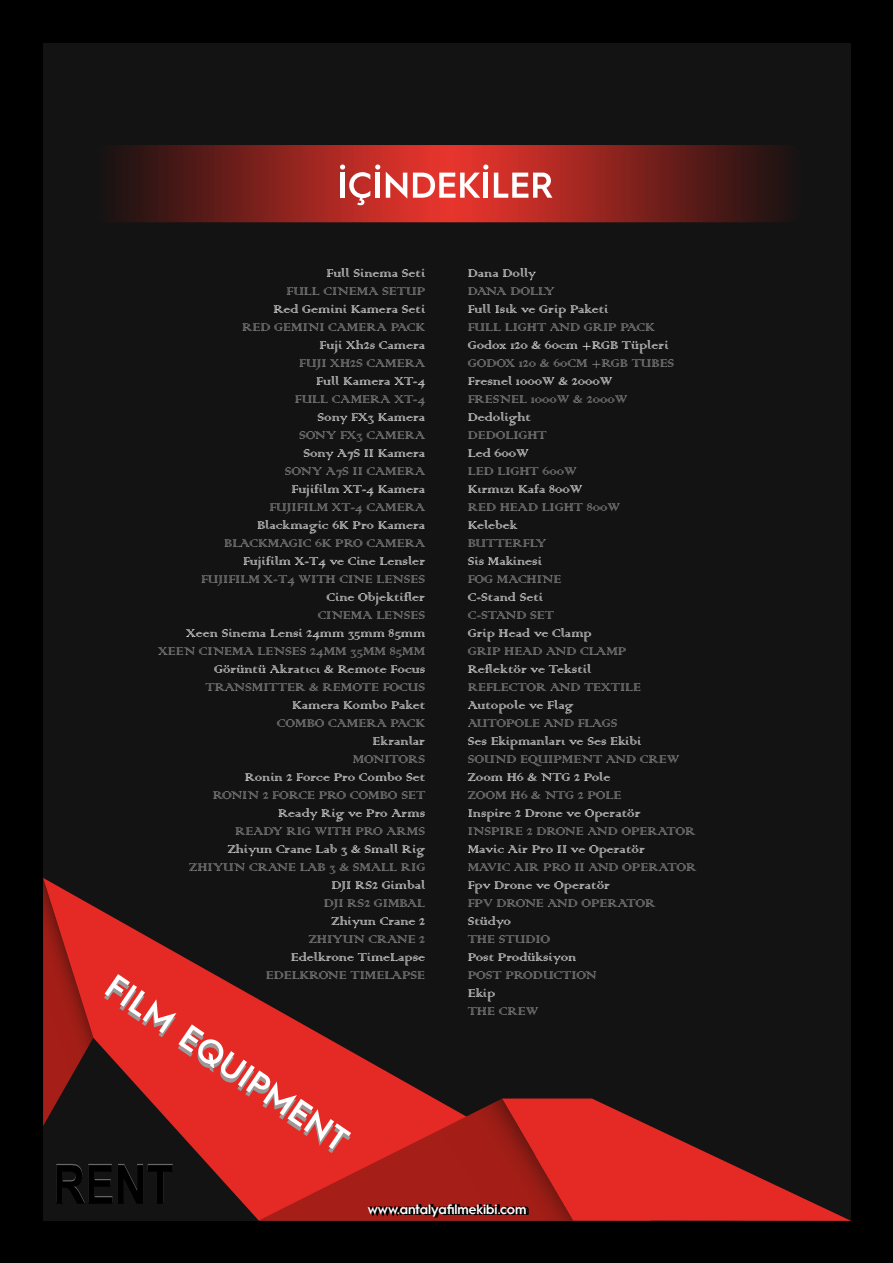
<style>
.page{position:relative;width:893px;height:1263px;background:#000}
.page>*{position:absolute;margin:0;border:0;box-sizing:border-box;transform-origin:0 0}
.t1{font:700 54px "Arial Narrow";color:#676767}
.t2{font:15px "Colonna";color:#989898}
.t3{font:15px "Colonna";color:#fff}
.t4{font:15px "Colonna";letter-spacing:-.04em;color:#989898}
.t5{font:600 13.5px "Hurme Geometric Sans 1";color:#fff}
</style>
<div class="page">
<div style="left:43px;top:43px;width:808px;height:1178px;background:#131313"></div>
<svg style="left:43px;top:878px;width:171px;height:248px"></svg>
<svg style="left:104px;top:974px;width:747px;height:247px"></svg>
<svg style="left:111px;top:145px;width:678px;height:77px;background:#7e211d"></svg>
<svg style="left:386px;top:172px;width:21px;height:27px"></svg>
<svg style="left:494px;top:173px;width:58px;height:25px"></svg>
<svg style="left:413px;top:164px;width:75px;height:34px;background:#eb7e79"></svg>
<svg style="left:340px;top:164px;width:40px;height:41px;background:#d2726d"></svg>
<p class="t3" style="left:326px;top:263px;width:100px">Full Sinema Seti</p>
<p class="t2" style="left:286px;top:281px;width:140px">FULL CINEMA SETUP</p>
<p class="t3" style="left:274px;top:299px;width:153px">Red Gemini Kamera Seti</p>
<p class="t2" style="left:242px;top:317px;width:184px">RED GEMINI CAMERA PACK</p>
<p class="t3" style="left:320px;top:335px;width:107px">Fuji Xh2s Camera</p>
<p class="t2" style="left:299px;top:353px;width:127px">FUJI XH2S CAMERA</p>
<p class="t3" style="left:316px;top:371px;width:110px">Full Kamera XT-4</p>
<p class="t2" style="left:295px;top:389px;width:132px">FULL CAMERA XT-4</p>
<p class="t3" style="left:318px;top:407px;width:109px">Sony FX3 Kamera</p>
<p class="t2" style="left:299px;top:425px;width:128px">SONY FX3 CAMERA</p>
<p class="t3" style="left:303px;top:443px;width:123px">Sony A7S II Kamera</p>
<p class="t2" style="left:285px;top:461px;width:142px">SONY A7S II CAMERA</p>
<p class="t3" style="left:291px;top:479px;width:135px">Fujifilm XT-4 Kamera</p>
<p class="t2" style="left:269px;top:497px;width:157px">FUJIFILM XT-4 CAMERA</p>
<p class="t3" style="left:257px;top:515px;width:170px">Blackmagic 6K Pro Kamera</p>
<p class="t2" style="left:224px;top:533px;width:203px">BLACKMAGIC 6K PRO CAMERA</p>
<p class="t3" style="left:243px;top:551px;width:184px">Fujifilm X-T4 ve Cine Lensler</p>
<p class="t2" style="left:201px;top:569px;width:226px">FUJIFILM X-T4 WITH CINE LENSES</p>
<p class="t3" style="left:327px;top:587px;width:100px">Cine Objektifler</p>
<p class="t2" style="left:318px;top:605px;width:109px">CINEMA LENSES</p>
<p class="t3" style="left:186px;top:623px;width:241px">Xeen Sinema Lensi 24mm 35mm 85mm</p>
<p class="t2" style="left:158px;top:641px;width:269px">XEEN CINEMA LENSES 24MM 35MM 85MM</p>
<p class="t3" style="left:214px;top:659px;width:213px">Görüntü Akratıcı &amp; Remote Focus</p>
<p class="t2" style="left:205px;top:677px;width:221px">TRANSMITTER &amp; REMOTE FOCUS</p>
<p class="t3" style="left:292px;top:695px;width:135px">Kamera Kombo Paket</p>
<p class="t2" style="left:277px;top:713px;width:150px">COMBO CAMERA PACK</p>
<p class="t3" style="left:373px;top:731px;width:54px">Ekranlar</p>
<p class="t2" style="left:353px;top:749px;width:74px">MONITORS</p>
<p class="t3" style="left:245px;top:767px;width:182px">Ronin 2 Force Pro Combo Set</p>
<p class="t2" style="left:213px;top:785px;width:214px">RONIN 2 FORCE PRO COMBO SET</p>
<p class="t3" style="left:278px;top:803px;width:148px">Ready Rig ve Pro Arms</p>
<p class="t2" style="left:235px;top:821px;width:192px">READY RIG WITH PRO ARMS</p>
<p class="t3" style="left:228px;top:839px;width:199px">Zhiyun Crane Lab 3 &amp; Small Rig</p>
<p class="t2" style="left:189px;top:857px;width:237px">ZHIYUN CRANE LAB 3 &amp; SMALL RIG</p>
<p class="t3" style="left:331px;top:875px;width:95px">DJI RS2 Gimbal</p>
<p class="t2" style="left:324px;top:893px;width:103px">DJI RS2 GIMBAL</p>
<p class="t3" style="left:332px;top:911px;width:95px">Zhiyun Crane 2</p>
<p class="t2" style="left:309px;top:929px;width:118px">ZHIYUN CRANE 2</p>
<p class="t3" style="left:291px;top:947px;width:136px">Edelkrone TimeLapse</p>
<p class="t2" style="left:266px;top:965px;width:161px">EDELKRONE TIMELAPSE</p>
<p class="t3" style="left:468px;top:263px;width:70px">Dana Dolly</p>
<p class="t4" style="left:468px;top:281px;width:88px">DANA DOLLY</p>
<p class="t3" style="left:468px;top:299px;width:142px">Full Isık ve Grip Paketi</p>
<p class="t2" style="left:468px;top:317px;width:189px">FULL LIGHT AND GRIP PACK</p>
<p class="t3" style="left:468px;top:335px;width:202px">Godox 120 &amp; 60cm +RGB Tüpleri</p>
<p class="t2" style="left:468px;top:353px;width:208px">GODOX 120 &amp; 60CM +RGB TUBES</p>
<p class="t3" style="left:468px;top:371px;width:146px">Fresnel 1000W &amp; 2000W</p>
<p class="t2" style="left:468px;top:389px;width:161px">FRESNEL 1000W &amp; 2000W</p>
<p class="t3" style="left:468px;top:407px;width:65px">Dedolight</p>
<p class="t2" style="left:468px;top:425px;width:81px">DEDOLIGHT</p>
<p class="t3" style="left:468px;top:443px;width:63px">Led 600W</p>
<p class="t2" style="left:468px;top:461px;width:110px">LED LIGHT 600W</p>
<p class="t3" style="left:468px;top:479px;width:116px">Kırmızı Kafa 800W</p>
<p class="t2" style="left:468px;top:497px;width:154px">RED HEAD LIGHT 800W</p>
<p class="t3" style="left:468px;top:515px;width:51px">Kelebek</p>
<p class="t2" style="left:468px;top:533px;width:80px">BUTTERFLY</p>
<p class="t3" style="left:468px;top:551px;width:76px">Sis Makinesi</p>
<p class="t2" style="left:468px;top:569px;width:95px">FOG MACHINE</p>
<p class="t3" style="left:468px;top:587px;width:77px">C-Stand Seti</p>
<p class="t2" style="left:468px;top:605px;width:88px">C-STAND SET</p>
<p class="t3" style="left:468px;top:623px;width:125px">Grip Head ve Clamp</p>
<p class="t2" style="left:468px;top:641px;width:160px">GRIP HEAD AND CLAMP</p>
<p class="t3" style="left:468px;top:659px;width:125px">Reflektör ve Tekstil</p>
<p class="t2" style="left:468px;top:677px;width:175px">REFLECTOR AND TEXTILE</p>
<p class="t3" style="left:468px;top:695px;width:107px">Autopole ve Flag</p>
<p class="t2" style="left:468px;top:713px;width:151px">AUTOPOLE AND FLAGS</p>
<p class="t3" style="left:468px;top:731px;width:175px">Ses Ekipmanları ve Ses Ekibi</p>
<p class="t2" style="left:468px;top:749px;width:213px">SOUND EQUIPMENT AND CREW</p>
<p class="t3" style="left:468px;top:767px;width:144px">Zoom H6 &amp; NTG 2 Pole</p>
<p class="t2" style="left:468px;top:785px;width:155px">ZOOM H6 &amp; NTG 2 POLE</p>
<p class="t3" style="left:468px;top:803px;width:174px">Inspire 2 Drone ve Operatör</p>
<p class="t2" style="left:468px;top:821px;width:229px">INSPIRE 2 DRONE AND OPERATOR</p>
<p class="t3" style="left:468px;top:839px;width:179px">Mavic Air Pro II ve Operatör</p>
<p class="t2" style="left:468px;top:857px;width:230px">MAVIC AIR PRO II AND OPERATOR</p>
<p class="t3" style="left:468px;top:875px;width:144px">Fpv Drone ve Operatör</p>
<p class="t2" style="left:468px;top:893px;width:189px">FPV DRONE AND OPERATOR</p>
<p class="t3" style="left:468px;top:911px;width:45px">Stüdyo</p>
<p class="t2" style="left:468px;top:929px;width:84px">THE STUDIO</p>
<p class="t3" style="left:468px;top:947px;width:110px">Post Prodüksiyon</p>
<p class="t2" style="left:468px;top:965px;width:130px">POST PRODUCTION</p>
<p class="t3" style="left:468px;top:983px;width:29px">Ekip</p>
<p class="t2" style="left:468px;top:1001px;width:72px">THE CREW</p>
<h1 class="t1" style="left:53px;top:1142px;width:122px">RENT</h1>
<p class="t5" style="left:368px;top:1199px;width:160px">www.antalyafilmekibi.com</p>
<p class="t5" style="left:370px;top:1200px;width:160px">www.antalyafilmekibi.com</p>
</div>
